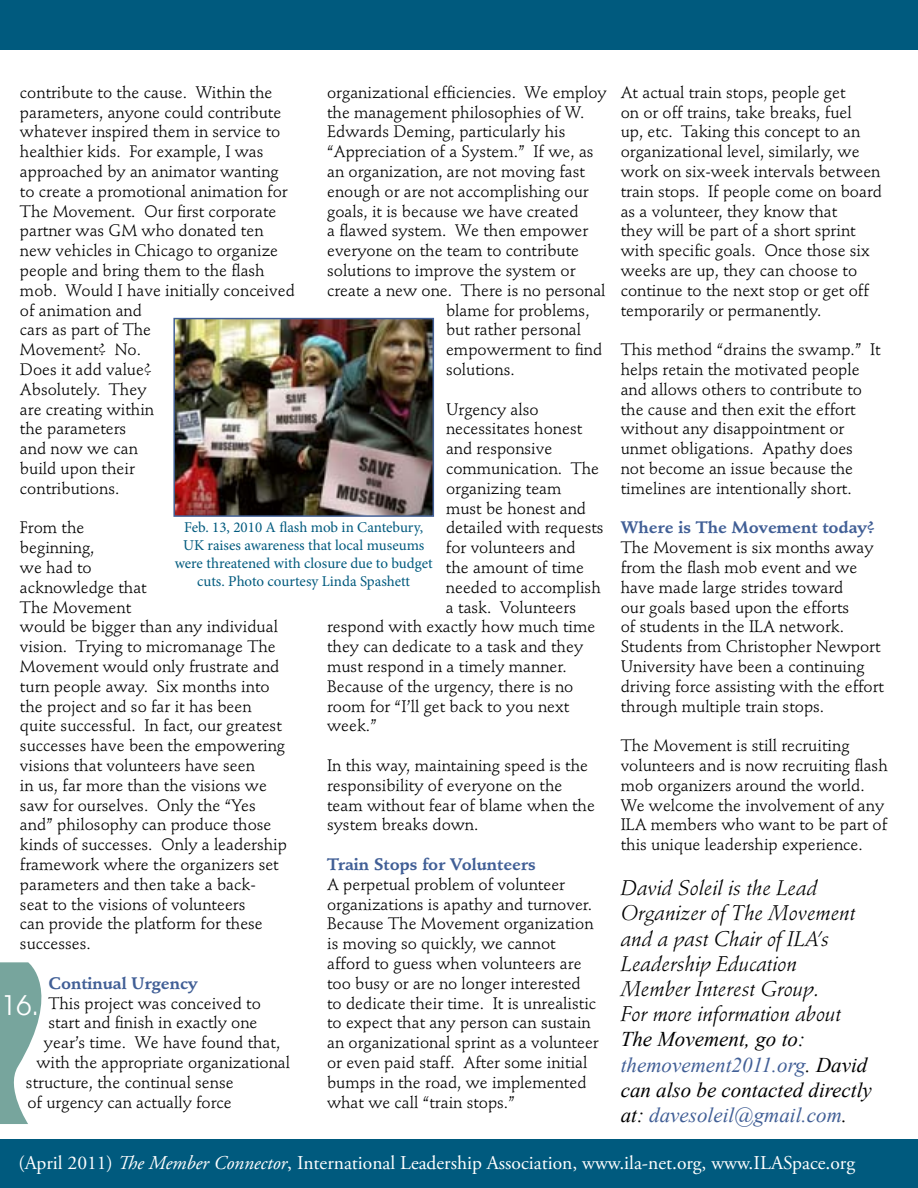
<style>
.page{position:relative;width:918px;height:1188px;background:#fff}
.page>*{position:absolute;margin:0;border:0;box-sizing:border-box;transform-origin:0 0}
.t1{font:27px "Avant Garde";color:#fff}
.t2{font:italic 21px/25.2px "Stempel Schneidler";color:#000}
.t3{font:italic 21px/25.2px "Times New Roman";color:#000}
.t4{font:19.5px "Adobe Garamond Pro";color:#fff}
.t5{font:16.5px/19.8px "Stempel Schneidler";color:#000}
.t6{font:700 16.5px "Stempel Schneidler";color:#415f96}
.t7{font:15px/18px "Minion Pro";color:#005a7e;text-align:center}
.s1{color:#415f96}
.s2{font-style:italic}
</style>
<div class="page">
<div style="left:0;top:0;width:918px;height:50px;background:#005a7e"></div>
<div style="left:0;top:1140px;width:918px;height:48px;background:#005a7e"></div>
<svg style="left:0;top:962px;width:42px;height:162px"></svg>
<img style="left:176px;top:321px;width:255px;height:193px">
<div style="left:173px;top:318px;width:261px;height:199px;border:2px solid #415f96"></div>
<p class="t5" style="left:20px;top:82px;width:276px">contribute to the cause. Within the parameters, anyone could contribute whatever inspired them in service to healthier kids. For example, I was approached by an animator wanting to create a promotional animation for<br>The Movement. Our first corporate partner was GM who donated ten new vehicles in Chicago to organize people and bring them to the flash mob. Would I have initially conceived of animation and<br>cars as part of The<br>Movement? No.<br>Does it add value?<br>Absolutely. They<br>are creating within<br>the parameters<br>and now we can<br>build upon their<br>contributions.</p>
<p class="t5" style="left:20px;top:518px;width:269px">From the<br>beginning,<br>we had to<br>acknowledge that<br>The Movement<br>would be bigger than any individual vision. Trying to micromanage The<br>Movement would only frustrate and turn people away. Six months into the project and so far it has been quite successful. In fact, our greatest successes have been the empowering visions that volunteers have seen<br>in us, far more than the visions we saw for ourselves. Only the “Yes and” philosophy can produce those kinds of successes. Only a leadership framework where the organizers set parameters and then take a back&shy;seat to the visions of volunteers<br>can provide the platform for these successes.</p>
<p class="t6" style="left:48px;top:973px;width:151px">Continual Urgency</p>
<p class="t5" style="left:48px;top:993px;width:214px">This project was conceived to</p>
<p class="t5" style="left:48px;top:1013px;width:211px">start and finish in exactly one</p>
<p class="t5" style="left:44px;top:1033px;width:238px">year’s time. We have found that,</p>
<p class="t5" style="left:36px;top:1053px;width:255px">with the appropriate organizational</p>
<p class="t5" style="left:26px;top:1072px;width:209px">structure, the continual sense</p>
<p class="t5" style="left:27px;top:1092px;width:206px">of urgency can actually force</p>
<p class="t5" style="left:327px;top:82px;width:281px">organizational efficiencies. We employ</p>
<p class="t5" style="left:327px;top:102px;width:259px">the management philosophies of W.</p>
<p class="t5" style="left:327px;top:122px;width:240px">Edwards Deming, particularly his</p>
<p class="t5" style="left:327px;top:142px;width:268px">“Appreciation of a System.” If we, as</p>
<p class="t5" style="left:327px;top:162px;width:259px">an organization, are not moving fast</p>
<p class="t5" style="left:327px;top:181px;width:263px">enough or are not accomplishing our</p>
<p class="t5" style="left:327px;top:201px;width:253px">goals, it is because we have created</p>
<p class="t5" style="left:327px;top:221px;width:263px">a flawed system. We then empower</p>
<p class="t5" style="left:327px;top:241px;width:254px">everyone on the team to contribute</p>
<p class="t5" style="left:327px;top:261px;width:250px">solutions to improve the system or</p>
<p class="t5" style="left:327px;top:280px;width:280px">create a new one. There is no personal</p>
<p class="t5" style="left:446px;top:300px;width:145px">blame for problems,</p>
<p class="t5" style="left:446px;top:320px;width:137px">but rather personal</p>
<p class="t5" style="left:446px;top:340px;width:158px">empowerment to find</p>
<p class="t5" style="left:446px;top:360px;width:70px">solutions.</p>
<p class="t5" style="left:446px;top:399px;width:94px">Urgency also</p>
<p class="t5" style="left:446px;top:419px;width:138px">necessitates honest</p>
<p class="t5" style="left:446px;top:439px;width:108px">and responsive</p>
<p class="t5" style="left:446px;top:459px;width:155px">communication. The</p>
<p class="t5" style="left:446px;top:478px;width:117px">organizing team</p>
<p class="t5" style="left:446px;top:498px;width:141px">must be honest and</p>
<p class="t5" style="left:446px;top:518px;width:159px">detailed with requests</p>
<p class="t5" style="left:446px;top:538px;width:131px">for volunteers and</p>
<p class="t5" style="left:446px;top:558px;width:140px">the amount of time</p>
<p class="t5" style="left:446px;top:577px;width:156px">needed to accomplish</p>
<p class="t5" style="left:446px;top:597px;width:132px">a task. Volunteers</p>
<p class="t5" style="left:327px;top:617px;width:270px">respond with exactly how much time</p>
<p class="t5" style="left:327px;top:637px;width:258px">they can dedicate to a task and they</p>
<p class="t5" style="left:327px;top:657px;width:241px">must respond in a timely manner.</p>
<p class="t5" style="left:327px;top:676px;width:248px">Because of the urgency, there is no</p>
<p class="t5" style="left:327px;top:696px;width:244px">room for “I’ll get back to you next</p>
<p class="t5" style="left:327px;top:716px;width:51px">week.”</p>
<p class="t5" style="left:327px;top:756px;width:269px">In this way, maintaining speed is the responsibility of everyone on the team without fear of blame when the system breaks down.</p>
<p class="t6" style="left:327px;top:854px;width:210px">Train Stops for Volunteers</p>
<p class="t5" style="left:327px;top:874px;width:273px">A perpetual problem of volunteer organizations is apathy and turnover.<br>Because The Movement organization is moving so quickly, we cannot afford to guess when volunteers are too busy or are no longer interested to dedicate their time. It is unrealistic to expect that any person can sustain an organizational sprint as a volunteer or even paid staff. After some initial bumps in the road, we implemented what we call “train stops.”</p>
<p class="t7" style="left:175px;top:518px;width:259px">Feb. 13, 2010 A flash mob in Cantebury, UK raises awareness that local museums were threatened with closure due to budget cuts. Photo courtesy Linda Spashett</p>
<h1 class="t1" style="left:2px;top:989px;width:39px">16.</h1>
<p class="t5" style="left:621px;top:82px;width:263px">At actual train stops, people get<br>on or off trains, take breaks, fuel<br>up, etc. Taking this concept to an organizational level, similarly, we work on six-week intervals between train stops. If people come on board as a volunteer, they know that<br>they will be part of a short sprint with specific goals. Once those six weeks are up, they can choose to continue to the next stop or get off temporarily or permanently.</p>
<p class="t5" style="left:621px;top:340px;width:262px">This method “drains the swamp.” It helps retain the motivated people and allows others to contribute to the cause and then exit the effort without any disappointment or unmet obligations. Apathy does not become an issue because the timelines are intentionally short.</p>
<p class="t6" style="left:621px;top:518px;width:255px">Where is The Movement today?</p>
<p class="t5" style="left:621px;top:538px;width:265px">The Movement is six months away from the flash mob event and we have made large strides toward<br>our goals based upon the efforts<br>of students in the ILA network.<br>Students from Christopher Newport<br>University have been a continuing driving force assisting with the effort through multiple train stops.</p>
<p class="t5" style="left:621px;top:736px;width:269px">The Movement is still recruiting volunteers and is now recruiting flash mob organizers around the world.<br>We welcome the involvement of any ILA members who want to be part of this unique leadership experience.</p>
<p class="t2" style="left:621px;top:876px;width:236px">David Soleil is the Lead<br>Organizer of The Movement and a past Chair of ILA’s<br>Leadership Education<br>Member Interest Group.<br>For more information about</p>
<p class="t3" style="left:621px;top:1026px;width:253px">The Movement, go to: <span class="s1">themovement2011.org</span>. David can also be contacted directly at: <span class="s1">davesoleil@gmail.com</span>.</p>
<p class="t4" style="left:18px;top:1151px;width:838px">(April 2011) <span class="s2">The Member Connector</span>, International Leadership Association, www.ila-net.org, www.ILASpace.org</p>
</div>
